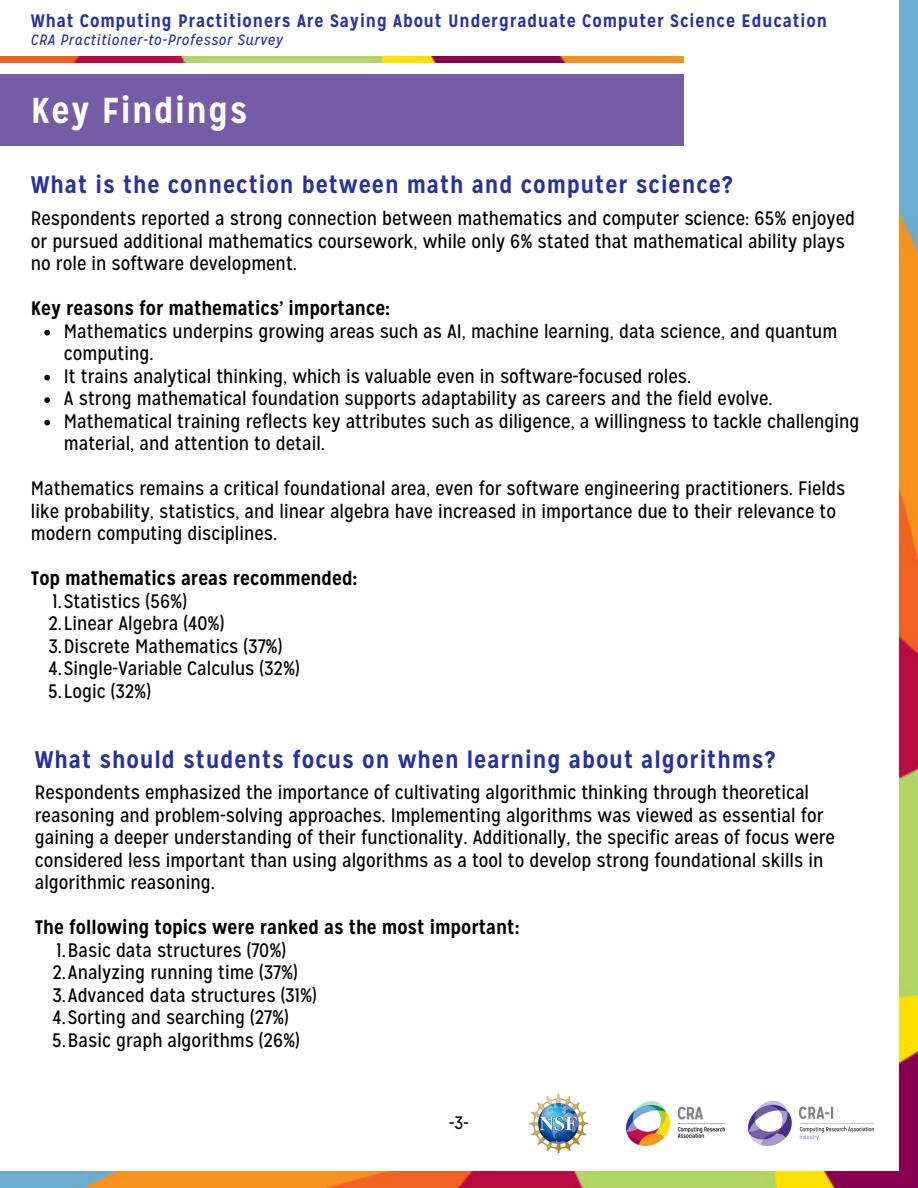
<style>
.page{position:relative;width:918px;height:1188px;background:#fff}
.page>*{position:absolute;margin:0;border:0;box-sizing:border-box;transform-origin:0 0}
.t1{font:700 36px "Mission Gothic";letter-spacing:.04em;color:#fff}
.t2{font:700 24px "Mission Gothic";letter-spacing:.04em;color:#2731a1}
.t3{font:19.5px/22.5px "Mission Gothic";color:#000}
.t4{font:700 19.5px "Mission Gothic";color:#000}
.t5{font:700 18px "Mission Gothic";letter-spacing:.045em;color:#2731a1}
.t6{font:18px "Mission Gothic";color:#000}
.t7{font:italic 15px "Mission Gothic";letter-spacing:.045em;color:#2731a1}
</style>
<div class="page">
<img style="left:900px;top:0;width:18px;height:1172px">
<img style="left:0;top:1172px;width:918px;height:16px">
<img style="left:0;top:57px;width:684px;height:6px">
<div style="left:0;top:75px;width:683px;height:71px;background:#765ca7"></div>
<svg style="left:44px;top:330px;width:6px;height:5px"></svg>
<svg style="left:44px;top:375px;width:6px;height:5px"></svg>
<svg style="left:44px;top:397px;width:6px;height:6px"></svg>
<svg style="left:44px;top:420px;width:6px;height:5px"></svg>
<img style="left:626px;top:1101px;width:98px;height:44px">
<img style="left:528px;top:1093px;width:60px;height:61px">
<img style="left:749px;top:1101px;width:125px;height:44px">
<p class="t5" style="left:31px;top:8px;width:798px">What Computing Practitioners Are Saying About Undergraduate Computer Science Education</p>
<p class="t7" style="left:31px;top:30px;width:253px">CRA Practitioner-to-Professor Survey</p>
<p class="t1" style="left:31px;top:87px;width:218px">Key Findings</p>
<p class="t2" style="left:31px;top:169px;width:703px">What is the connection between math and computer science?</p>
<p class="t3" style="left:31px;top:207px;width:826px">Respondents reported a strong connection between mathematics and computer science: 65% enjoyed or pursued additional mathematics coursework, while only 6% stated that mathematical ability plays no role in software development.</p>
<h3 class="t4" style="left:31px;top:296px;width:361px">Key reasons for mathematics’ importance:</h3>
<p class="t3" style="left:64px;top:320px;width:775px">Mathematics underpins growing areas such as AI, machine learning, data science, and quantum computing.</p>
<h1 class="t3" style="left:64px;top:365px;width:629px">It trains analytical thinking, which is valuable even in software-focused roles.</h1>
<h2 class="t3" style="left:64px;top:387px;width:710px">A strong mathematical foundation supports adaptability as careers and the field evolve.</h2>
<h3 class="t3" style="left:64px;top:410px;width:797px">Mathematical training reflects key attributes such as diligence, a willingness to tackle challenging material, and attention to detail.</h3>
<h3 class="t3" style="left:31px;top:477px;width:816px">Mathematics remains a critical foundational area, even for software engineering practitioners. Fields like probability, statistics, and linear algebra have increased in importance due to their relevance to modern computing disciplines.</h3>
<p class="t4" style="left:31px;top:566px;width:328px">Top mathematics areas recommended:</p>
<p class="t3" style="left:53px;top:590px;width:136px">1.Statistics (56%)</p>
<p class="t3" style="left:48px;top:612px;width:177px">2.Linear Algebra (40%)</p>
<p class="t3" style="left:48px;top:635px;width:235px">3.Discrete Mathematics (37%)</p>
<h3 class="t3" style="left:49px;top:657px;width:253px">4.Single-Variable Calculus (32%)</h3>
<h3 class="t3" style="left:48px;top:680px;width:105px">5.Logic (32%)</h3>
<p class="t2" style="left:35px;top:743px;width:742px">What should students focus on when learning about algorithms?</p>
<p class="t3" style="left:35px;top:781px;width:802px">Respondents emphasized the importance of cultivating algorithmic thinking through theoretical reasoning and problem-solving approaches. Implementing algorithms was viewed as essential for gaining a deeper understanding of their functionality. Additionally, the specific areas of focus were considered less important than using algorithms as a tool to develop strong foundational skills in algorithmic reasoning.</p>
<p class="t4" style="left:35px;top:915px;width:486px">The following topics were ranked as the most important:</p>
<h2 class="t3" style="left:57px;top:939px;width:231px">1.Basic data structures (70%)</h2>
<h3 class="t3" style="left:52px;top:961px;width:247px">2.Analyzing running time (37%)</h3>
<h3 class="t3" style="left:52px;top:984px;width:266px">3.Advanced data structures (31%)</h3>
<p class="t3" style="left:53px;top:1006px;width:238px">4.Sorting and searching (27%)</p>
<p class="t3" style="left:52px;top:1029px;width:250px">5.Basic graph algorithms (26%)</p>
<p class="t6" style="left:449px;top:1111px;width:21px">-3-</p>
</div>
